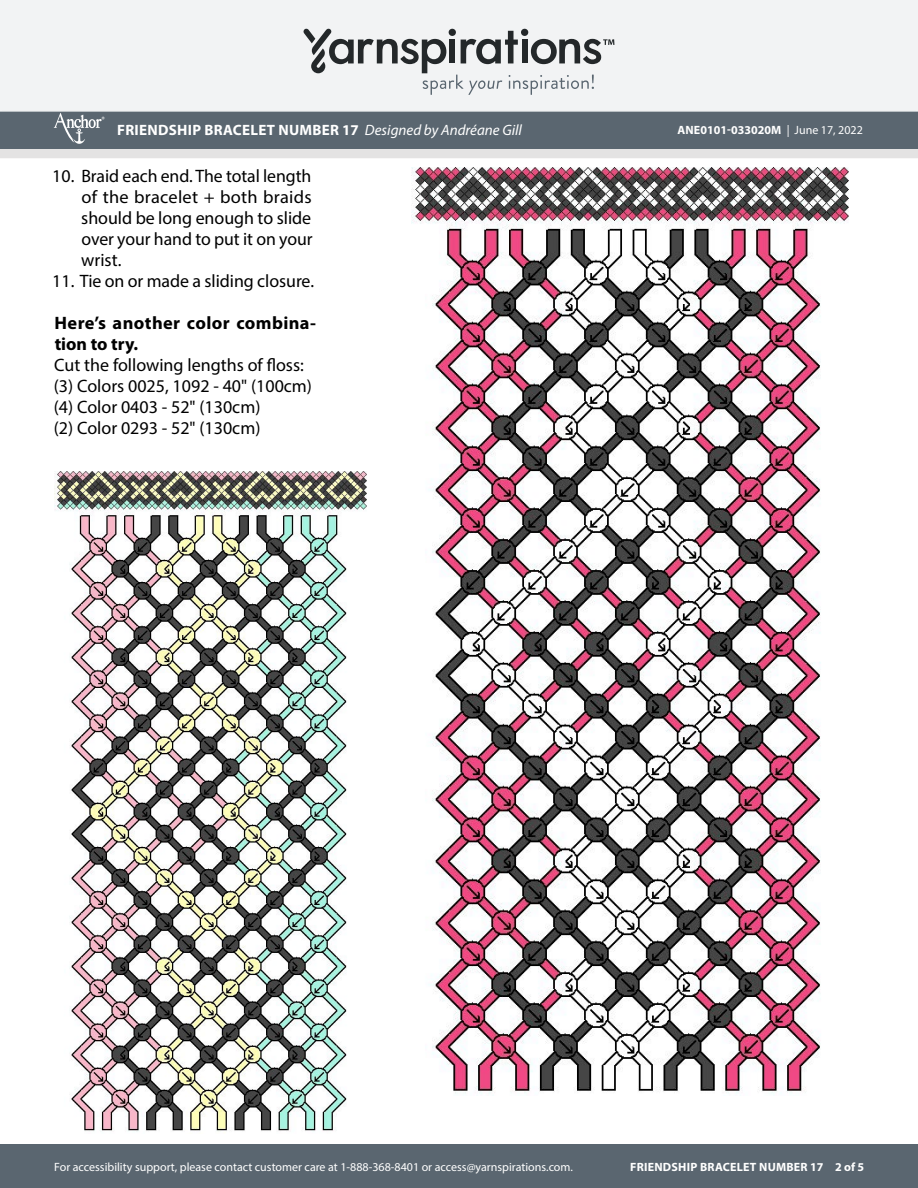
<style>
.page{position:relative;width:918px;height:1188px;background:#fff}
.page>*{position:absolute;margin:0;border:0;box-sizing:border-box;transform-origin:0 0}
.Body_-__With_auto_st{font:18px/21px "Myriad Pro";color:#000;text-align:justify}
.Body_-__With_auto_st-2{font:700 18px/21px "Myriad Pro";letter-spacing:.02em;color:#000}
.t1{font:700 15px "Myriad Pro";letter-spacing:.02em;color:#fff}
.t2{font:12px "Myriad Pro";color:#fff}
.t3{font:700 12px "Myriad Pro";letter-spacing:.02em;color:#fff}
.t4{font:700 12px "Myriad Pro";color:#fff}
.t5{font:500 6px "Avenir Next LT Pro";color:#fff}
.s1{font-weight:400;font-style:italic}
.s2{font-weight:400}
</style>
<div class="page">
<div style="left:0;top:1145px;width:918px;height:43px;background:#5a6670"></div>
<div style="left:0;top:148px;width:918px;height:10px;background:#e4e3e3"></div>
<div style="left:0;top:111px;width:918px;height:38px;background:#5a6670"></div>
<div style="left:0;top:0;width:918px;height:112px;background:#f2f3f4;border:2px solid #f2f3f4"></div>
<svg style="left:303px;top:29px;width:311px;height:66px"></svg>
<svg style="left:54px;top:113px;width:48px;height:31px"></svg>
<img style="left:411px;top:168px;width:438px;height:928px">
<img style="left:54px;top:472px;width:313px;height:660px">
<p class="t5" style="left:101px;top:116px;width:5px">®</p>
<p class="t1" style="left:117px;top:120px;width:406px">FRIENDSHIP BRACELET NUMBER 17 <span class="s1">Designed by Andréane Gill</span></p>
<p class="t4" style="left:677px;top:123px;width:187px">ANE0101-033020M <span class="s2">| June 17, 2022</span></p>
<p class="Body_-__With_auto_st" style="left:81px;top:165px;width:233px;text-indent:-29px">10. Braid each end. The total length of the bracelet + both braids should be long enough to slide over your hand to put it on your wrist.</p>
<p class="Body_-__With_auto_st" style="left:52px;top:270px;width:263px">11. Tie on or made a sliding closure.</p>
<p class="Body_-__With_auto_st-2" style="left:55px;top:311px;width:263px">Here’s another color combina&shy;tion to try.</p>
<p class="Body_-__With_auto_st" style="left:54px;top:354px;width:251px">Cut the following lengths of floss:</p>
<p class="Body_-__With_auto_st" style="left:54px;top:375px;width:260px">(3) Colors 0025, 1092 - 40" (100cm)</p>
<p class="Body_-__With_auto_st" style="left:54px;top:396px;width:208px">(4) Color 0403 - 52" (130cm)</p>
<p class="Body_-__With_auto_st" style="left:54px;top:417px;width:208px">(2) Color 0293 - 52" (130cm)</p>
<p class="t2" style="left:54px;top:1159px;width:520px">For accessibility support, please contact customer care at 1-888-368-8401 or access@yarnspirations.com.</p>
<p class="t3" style="left:630px;top:1159px;width:236px">FRIENDSHIP BRACELET NUMBER 17 2 of 5</p>
</div>
